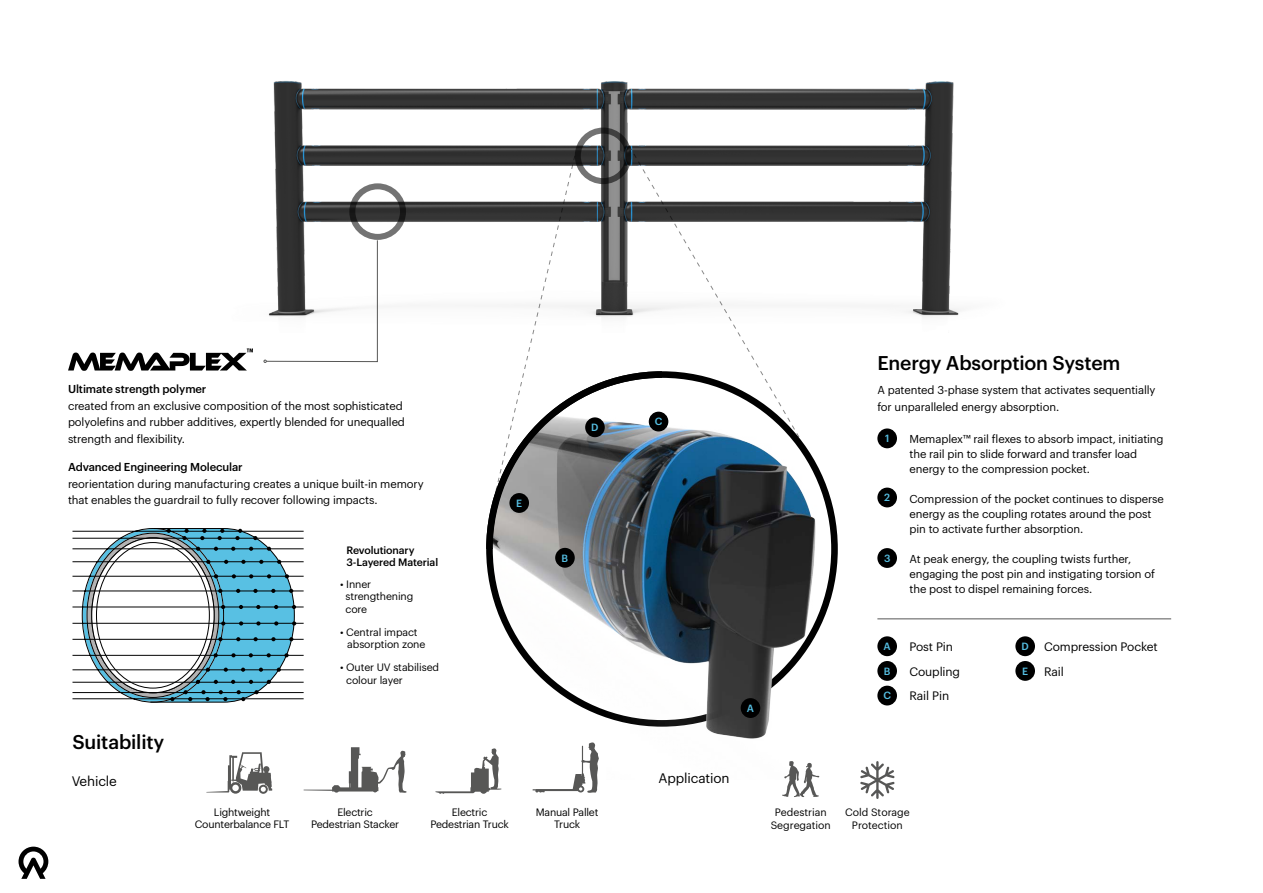
<style>
.page{position:relative;width:1263px;height:893px;background:#fff}
.page>*{position:absolute;margin:0;border:0;box-sizing:border-box;transform-origin:0 0}
.t1{font:500 19.5px "Graphik";letter-spacing:-.01em;color:#000}
.t2{font:13.5px "Graphik";letter-spacing:-.01em;color:#000}
.t3{font:12px/24.6px "Graphik";letter-spacing:-.01em;color:#000}
.t4{font:11.25px/15px "Graphik";letter-spacing:-.01em;color:#000}
.t5{font:500 11.25px "Graphik";letter-spacing:-.01em;color:#000}
.t6{font:10.5px/12.6px "Graphik";letter-spacing:-.01em;color:#000;text-align:center}
.t7{font:500 10.5px/12.8px "Graphik";letter-spacing:-.01em;color:#000}
.t8{font:500 10.35px "Graphik";color:#56c0e4}
</style>
<div class="page">
<img style="left:273px;top:81px;width:688px;height:237px">
<svg style="left:629px;top:145px;width:171px;height:233px"></svg>
<div style="left:575px;top:128px;width:56px;height:56px;border:6px solid #000;border-radius:50%"></div>
<div style="left:349px;top:183px;width:57px;height:57px;border:6px solid #000;border-radius:50%"></div>
<img style="left:492px;top:378px;width:346px;height:361px">
<svg style="left:483px;top:155px;width:186px;height:401px"></svg>
<div style="left:877px;top:428px;width:20px;height:20px;background:#000;border-radius:50%"></div>
<div style="left:877px;top:488px;width:20px;height:19px;background:#000;border-radius:50%"></div>
<div style="left:877px;top:548px;width:20px;height:20px;background:#000;border-radius:50%"></div>
<svg style="left:68px;top:348px;width:185px;height:23px"></svg>
<svg style="left:72px;top:528px;width:232px;height:174px"></svg>
<svg style="left:206px;top:752px;width:66px;height:42px"></svg>
<svg style="left:19px;top:847px;width:29px;height:32px"></svg>
<div style="left:741px;top:698px;width:19px;height:20px;background:#000;border-radius:50%"></div>
<div style="left:555px;top:548px;width:20px;height:20px;background:#000;border-radius:50%"></div>
<div style="left:649px;top:412px;width:19px;height:19px;background:#000;border-radius:50%"></div>
<div style="left:585px;top:417px;width:20px;height:20px;background:#000;border-radius:50%"></div>
<div style="left:509px;top:493px;width:20px;height:20px;background:#000;border-radius:50%"></div>
<div style="left:877px;top:636px;width:20px;height:20px;background:#000;border-radius:50%"></div>
<div style="left:1015px;top:636px;width:20px;height:20px;background:#000;border-radius:50%"></div>
<div style="left:877px;top:661px;width:20px;height:20px;background:#000;border-radius:50%"></div>
<div style="left:1015px;top:661px;width:20px;height:20px;background:#000;border-radius:50%"></div>
<div style="left:877px;top:686px;width:20px;height:19px;background:#000;border-radius:50%"></div>
<hr style="left:877px;top:619px;width:294px;height:1px;background:#575756">
<svg style="left:264px;top:240px;width:114px;height:123px"></svg>
<hr style="left:1262px;top:0;width:1px;height:181px;background:#020203">
<svg style="left:782px;top:761px;width:38px;height:36px"></svg>
<svg style="left:435px;top:748px;width:66px;height:46px"></svg>
<svg style="left:533px;top:742px;width:66px;height:51px"></svg>
<svg style="left:304px;top:747px;width:103px;height:46px"></svg>
<svg style="left:860px;top:761px;width:34px;height:38px"></svg>
<p class="t5" style="left:68px;top:380px;width:140px">Ultimate strength polymer</p>
<p class="t4" style="left:68px;top:396px;width:338px;line-height:16.5px">created from an exclusive composition of the most sophisticated polyolefins and rubber additives, expertly blended for unequalled strength and flexibility.</p>
<p class="t5" style="left:68px;top:458px;width:176px">Advanced Engineering Molecular</p>
<p class="t4" style="left:68px;top:474px;width:357px;line-height:16.5px">reorientation during manufacturing creates a unique built-in memory that enables the guardrail to fully recover following impacts.</p>
<p class="t7" style="left:346px;top:542px;width:93px">Revolutionary<br>3-Layered Material</p>
<p class="t6" style="left:345px;top:576px;width:69px;text-align:left;text-indent:-5px">• Inner strengthening core</p>
<p class="t6" style="left:347px;top:624px;width:80px;text-align:left;text-indent:-7px">• Central impact absorption zone</p>
<p class="t6" style="left:346px;top:660px;width:95px;text-align:left;text-indent:-6px">• Outer UV stabilised colour layer</p>
<p class="t8" style="left:516px;top:495px;width:8px">E</p>
<p class="t8" style="left:591px;top:419px;width:9px">D</p>
<p class="t8" style="left:562px;top:550px;width:8px">B</p>
<p class="t8" style="left:655px;top:414px;width:9px">C</p>
<p class="t8" style="left:747px;top:700px;width:9px">A</p>
<h1 class="t1" style="left:877px;top:348px;width:244px">Energy Absorption System</h1>
<p class="t4" style="left:877px;top:381px;width:280px;line-height:16.5px">A patented 3-phase system that activates sequentially for unparalleled energy absorption.</p>
<p class="t8" style="left:885px;top:431px;width:6px">1</p>
<p class="t8" style="left:884px;top:490px;width:7px">2</p>
<p class="t8" style="left:884px;top:550px;width:8px">3</p>
<p class="t4" style="left:909px;top:430px;width:256px">Memaplex™ rail flexes to absorb impact, initiating the rail pin to slide forward and transfer load energy to the compression pocket.</p>
<p class="t4" style="left:909px;top:490px;width:256px">Compression of the pocket continues to disperse energy as the coupling rotates around the post pin to activate further absorption.</p>
<p class="t4" style="left:909px;top:550px;width:247px">At peak energy, the coupling twists further, engaging the post pin and instigating torsion of the post to dispel remaining forces.</p>
<p class="t3" style="left:909px;top:633px;width:52px">Post Pin<br>Coupling<br>Rail Pin</p>
<p class="t3" style="left:1044px;top:633px;width:115px">Compression Pocket<br>Rail</p>
<p class="t8" style="left:883px;top:638px;width:9px">A</p>
<p class="t8" style="left:1021px;top:638px;width:9px">D</p>
<p class="t8" style="left:884px;top:663px;width:8px">B</p>
<p class="t8" style="left:1022px;top:663px;width:8px">E</p>
<p class="t8" style="left:883px;top:688px;width:9px">C</p>
<h1 class="t1" style="left:72px;top:727px;width:93px">Suitability</h1>
<p class="t2" style="left:72px;top:771px;width:47px">Vehicle</p>
<p class="t2" style="left:658px;top:768px;width:73px">Application</p>
<p class="t6" style="left:195px;top:805px;width:96px">Lightweight<br>Counterbalance FLT</p>
<p class="t6" style="left:311px;top:805px;width:90px">Electric<br>Pedestrian Stacker</p>
<p class="t6" style="left:430px;top:805px;width:80px">Electric<br>Pedestrian Truck</p>
<p class="t6" style="left:536px;top:805px;width:64px">Manual Pallet<br>Truck</p>
<p class="t6" style="left:771px;top:805px;width:62px">Pedestrian<br>Segregation</p>
<p class="t6" style="left:845px;top:805px;width:66px">Cold Storage<br>Protection</p>
</div>
